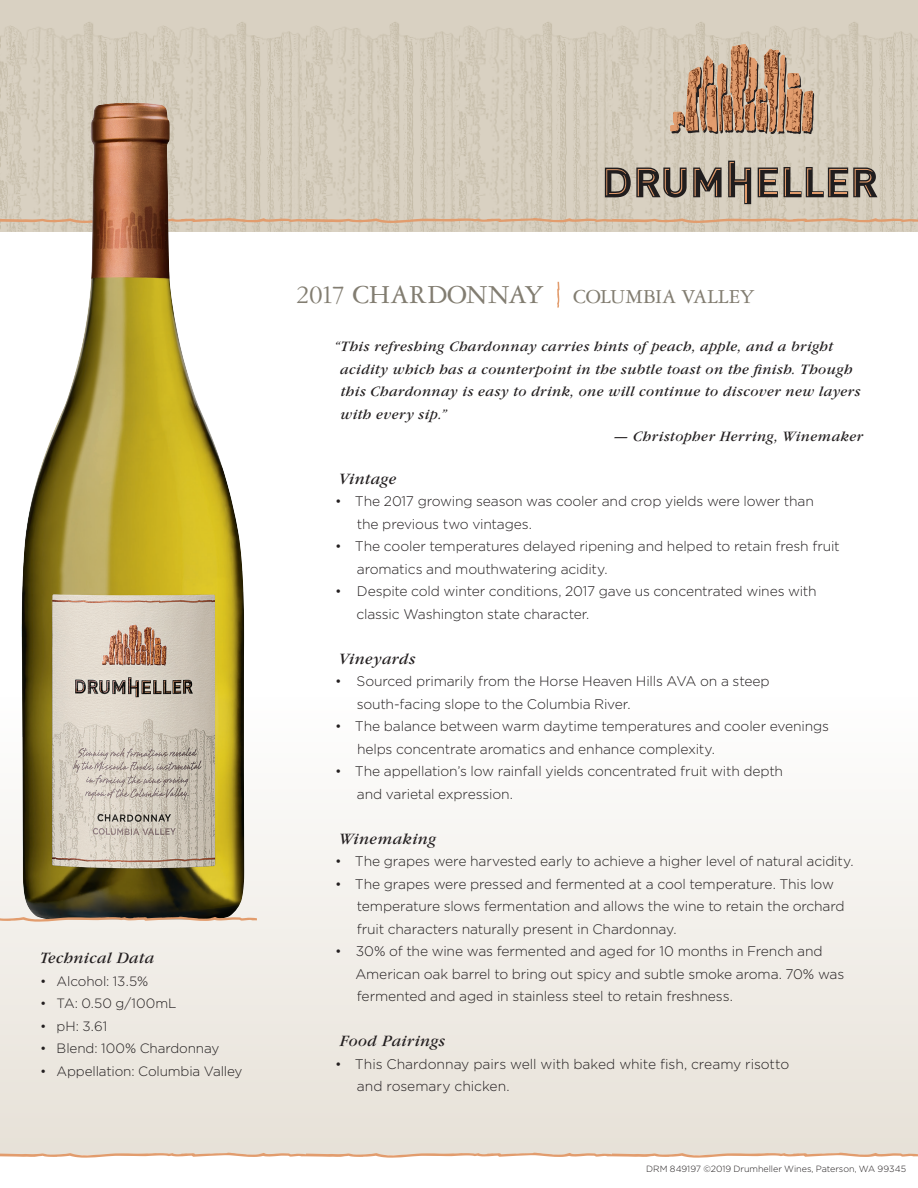
<style>
.page{position:relative;width:918px;height:1188px;background:#fff}
.page>*{position:absolute;margin:0;border:0;box-sizing:border-box;transform-origin:0 0}
.AVA{font:27.6px "Garamond Three";letter-spacing:-.02em;color:#827d71}
.Section_Headings{font:italic 16.5px "Garamond";letter-spacing:.025em;color:#231f20}
.quote{font:italic 15px/22.5px "Garamond";letter-spacing:.03em;color:#231f20}
.t1{font:300 13.8px/22.5px "Gotham";letter-spacing:-.01em;color:#231f20}
.t2{font:300 13.5px "Gotham";letter-spacing:-.01em;color:#231f20}
.t3{font:300 9px "Gotham";color:#231f20}
.s1{font-size:21.15px}
</style>
<div class="page">
<div style="left:0;top:697px;width:918px;height:458px;background:linear-gradient(to bottom,#fefefe,#e7e1d7)"></div>
<img style="left:0;top:0;width:918px;height:232px">
<svg style="left:670px;top:44px;width:144px;height:91px;background:#c0aa95"></svg>
<svg style="left:693px;top:168px;width:29px;height:29px"></svg>
<svg style="left:605px;top:168px;width:82px;height:30px;background:#7f7469"></svg>
<svg style="left:728px;top:161px;width:23px;height:43px"></svg>
<svg style="left:758px;top:168px;width:20px;height:29px"></svg>
<svg style="left:784px;top:167px;width:93px;height:30px;background:#8a7e72"></svg>
<img style="left:730px;top:46px;width:13px;height:85px">
<img style="left:764px;top:49px;width:11px;height:83px">
<img style="left:777px;top:56px;width:4px;height:76px">
<img style="left:699px;top:61px;width:7px;height:70px">
<img style="left:744px;top:57px;width:13px;height:45px">
<img style="left:717px;top:63px;width:5px;height:68px">
<img style="left:686px;top:67px;width:15px;height:64px">
<img style="left:788px;top:74px;width:12px;height:14px">
<img style="left:707px;top:85px;width:10px;height:47px">
<img style="left:787px;top:88px;width:10px;height:20px">
<img style="left:756px;top:90px;width:11px;height:41px">
<img style="left:803px;top:91px;width:8px;height:27px">
<img style="left:723px;top:95px;width:7px;height:36px">
<img style="left:745px;top:102px;width:7px;height:23px">
<img style="left:670px;top:112px;width:10px;height:19px">
<svg style="left:0;top:218px;width:918px;height:5px;background:#dab495"></svg>
<svg style="left:0;top:1153px;width:918px;height:5px"></svg>
<img style="left:22px;top:103px;width:222px;height:814px">
<svg style="left:0;top:917px;width:257px;height:5px"></svg>
<svg style="left:557px;top:282px;width:2px;height:26px"></svg>
<p class="Section_Headings" style="left:40px;top:950px;width:116px">Technical Data</p>
<p class="t2" style="left:40px;top:973px;width:110px">• Alcohol: 13.5%</p>
<p class="t2" style="left:40px;top:995px;width:138px">• TA: 0.50 g/100mL</p>
<p class="t2" style="left:40px;top:1018px;width:69px">• pH: 3.61</p>
<p class="t2" style="left:40px;top:1040px;width:181px">• Blend: 100% Chardonnay</p>
<p class="t2" style="left:40px;top:1063px;width:204px">• Appellation: Columbia Valley</p>
<p class="AVA" style="left:296px;top:279px;width:460px">2017 CHARDONNAY <span class="s1">COLUMBIA VALLEY</span></p>
<p class="quote" style="left:340px;top:335px;width:522px;text-indent:-6px">“This refreshing Chardonnay carries hints of peach, apple, and a bright acidity which has a counterpoint in the subtle toast on the finish. Though this Chardonnay is easy to drink, one will continue to discover new layers with every sip.”</p>
<p class="quote" style="left:613px;top:425px;width:251px">— Christopher Herring, Winemaker</p>
<p class="Section_Headings" style="left:339px;top:470px;width:59px">Vintage</p>
<p class="t1" style="left:357px;top:490px;width:458px;text-indent:-22px">• The 2017 growing season was cooler and crop yields were lower than the previous two vintages.</p>
<p class="t1" style="left:357px;top:535px;width:485px;text-indent:-22px">• The cooler temperatures delayed ripening and helped to retain fresh fruit aromatics and mouthwatering acidity.</p>
<p class="t1" style="left:357px;top:580px;width:462px;text-indent:-21px">• Despite cold winter conditions, 2017 gave us concentrated wines with classic Washington state character.</p>
<p class="Section_Headings" style="left:339px;top:650px;width:78px">Vineyards</p>
<p class="t1" style="left:357px;top:670px;width:415px;text-indent:-22px">• Sourced primarily from the Horse Heaven Hills AVA on a steep south-facing slope to the Columbia River.</p>
<p class="t1" style="left:357px;top:715px;width:473px;text-indent:-22px">• The balance between warm daytime temperatures and cooler evenings helps concentrate aromatics and enhance complexity.</p>
<p class="t1" style="left:357px;top:760px;width:428px;text-indent:-22px">• The appellation’s low rainfall yields concentrated fruit with depth and varietal expression.</p>
<p class="Section_Headings" style="left:339px;top:830px;width:99px">Winemaking</p>
<p class="t1" style="left:335px;top:850px;width:520px">• The grapes were harvested early to achieve a higher level of natural acidity.</p>
<p class="t1" style="left:357px;top:872px;width:489px;text-indent:-22px">• The grapes were pressed and fermented at a cool temperature. This low temperature slows fermentation and allows the wine to retain the orchard fruit characters naturally present in Chardonnay.</p>
<p class="t1" style="left:355px;top:940px;width:490px;text-indent:-20px">• 30% of the wine was fermented and aged for 10 months in French and<br>American oak barrel to bring out spicy and subtle smoke aroma. 70% was fermented and aged in stainless steel to retain freshness.</p>
<p class="Section_Headings" style="left:340px;top:1033px;width:107px">Food Pairings</p>
<p class="t1" style="left:357px;top:1052px;width:434px;text-indent:-22px">• This Chardonnay pairs well with baked white fish, creamy risotto and rosemary chicken.</p>
<p class="t3" style="left:646px;top:1163px;width:261px">DRM 849197 ©2019 Drumheller Wines, Paterson, WA 99345</p>
</div>
